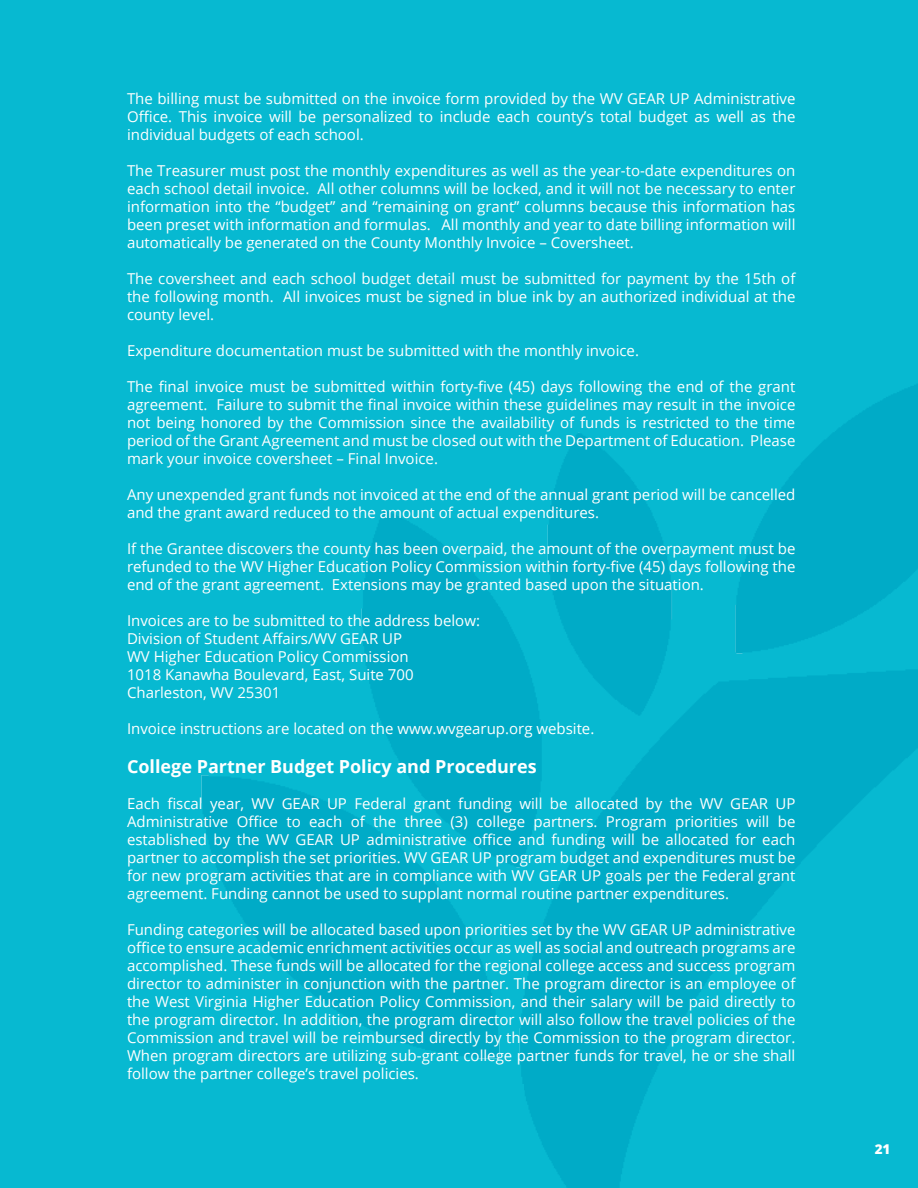
<style>
.page{position:relative;width:918px;height:1188px;background:#07b9d1}
.page>*{position:absolute;margin:0;border:0;box-sizing:border-box;transform-origin:0 0}
.Subheading{font:700 18px "Open Sans";color:#fff}
.Subheading-2{font:15px/18px "Open Sans";color:#fff;text-align:justify}
.Heading{font:800 13.5px "Open Sans";color:#fff}
</style>
<div class="page">
<img style="left:201px;top:384px;width:717px;height:804px">
<svg style="left:661px;top:837px;width:219px;height:295px"></svg>
<div style="left:316px;top:1084px;width:208px;height:104px;background:#07b9d1"></div>
<p class="Subheading-2" style="left:127px;top:89px;width:670px">The billing must be submitted on the invoice form provided by the WV GEAR UP Administrative Office. This invoice will be personalized to include each county’s total budget as well as the individual budgets of each school.</p>
<p class="Subheading-2" style="left:127px;top:161px;width:670px">The Treasurer must post the monthly expenditures as well as the year-to-date expenditures on each school detail invoice. All other columns will be locked, and it will not be necessary to enter information into the “budget” and “remaining on grant” columns because this information has been preset with information and formulas. All monthly and year to date billing information will automatically be generated on the County Monthly Invoice – Coversheet.</p>
<p class="Subheading-2" style="left:127px;top:269px;width:670px">The coversheet and each school budget detail must be submitted for payment by the 15th of the following month. All invoices must be signed in blue ink by an authorized individual at the county level.</p>
<p class="Subheading-2" style="left:127px;top:341px;width:514px">Expenditure documentation must be submitted with the monthly invoice.</p>
<p class="Subheading-2" style="left:127px;top:377px;width:670px">The final invoice must be submitted within forty-five (45) days following the end of the grant agreement. Failure to submit the final invoice within these guidelines may result in the invoice not being honored by the Commission since the availability of funds is restricted to the time period of the Grant Agreement and must be closed out with the Department of Education. Please mark your invoice coversheet – Final Invoice.</p>
<p class="Subheading-2" style="left:127px;top:485px;width:670px">Any unexpended grant funds not invoiced at the end of the annual grant period will be cancelled and the grant award reduced to the amount of actual expenditures.</p>
<p class="Subheading-2" style="left:127px;top:539px;width:670px">If the Grantee discovers the county has been overpaid, the amount of the overpayment must be refunded to the WV Higher Education Policy Commission within forty-five (45) days following the end of the grant agreement. Extensions may be granted based upon the situation.</p>
<p class="Subheading-2" style="left:127px;top:611px;width:354px">Invoices are to be submitted to the address below:</p>
<p class="Subheading-2" style="left:127px;top:629px;width:277px">Division of Student Affairs/WV GEAR UP</p>
<p class="Subheading-2" style="left:127px;top:647px;width:283px">WV Higher Education Policy Commission</p>
<p class="Subheading-2" style="left:127px;top:665px;width:288px">1018 Kanawha Boulevard, East, Suite 700</p>
<p class="Subheading-2" style="left:127px;top:683px;width:155px">Charleston, WV 25301</p>
<p class="Subheading-2" style="left:127px;top:719px;width:469px">Invoice instructions are located on the www.wvgearup.org website.</p>
<p class="Subheading" style="left:127px;top:754px;width:411px">College Partner Budget Policy and Procedures</p>
<p class="Subheading-2" style="left:127px;top:794px;width:670px">Each fiscal year, WV GEAR UP Federal grant funding will be allocated by the WV GEAR UP Administrative Office to each of the three (3) college partners. Program priorities will be established by the WV GEAR UP administrative office and funding will be allocated for each partner to accomplish the set priorities. WV GEAR UP program budget and expenditures must be for new program activities that are in compliance with WV GEAR UP goals per the Federal grant agreement. Funding cannot be used to supplant normal routine partner expenditures.</p>
<p class="Subheading-2" style="left:127px;top:920px;width:670px">Funding categories will be allocated based upon priorities set by the WV GEAR UP administrative office to ensure academic enrichment activities occur as well as social and outreach programs are accomplished. These funds will be allocated for the regional college access and success program director to administer in conjunction with the partner. The program director is an employee of the West Virginia Higher Education Policy Commission, and their salary will be paid directly to the program director. In addition, the program director will also follow the travel policies of the Commission and travel will be reimbursed directly by the Commission to the program director.<br>When program directors are utilizing sub-grant college partner funds for travel, he or she shall follow the partner college’s travel policies.</p>
<p class="Heading" style="left:875px;top:1139px;width:17px">21</p>
</div>
